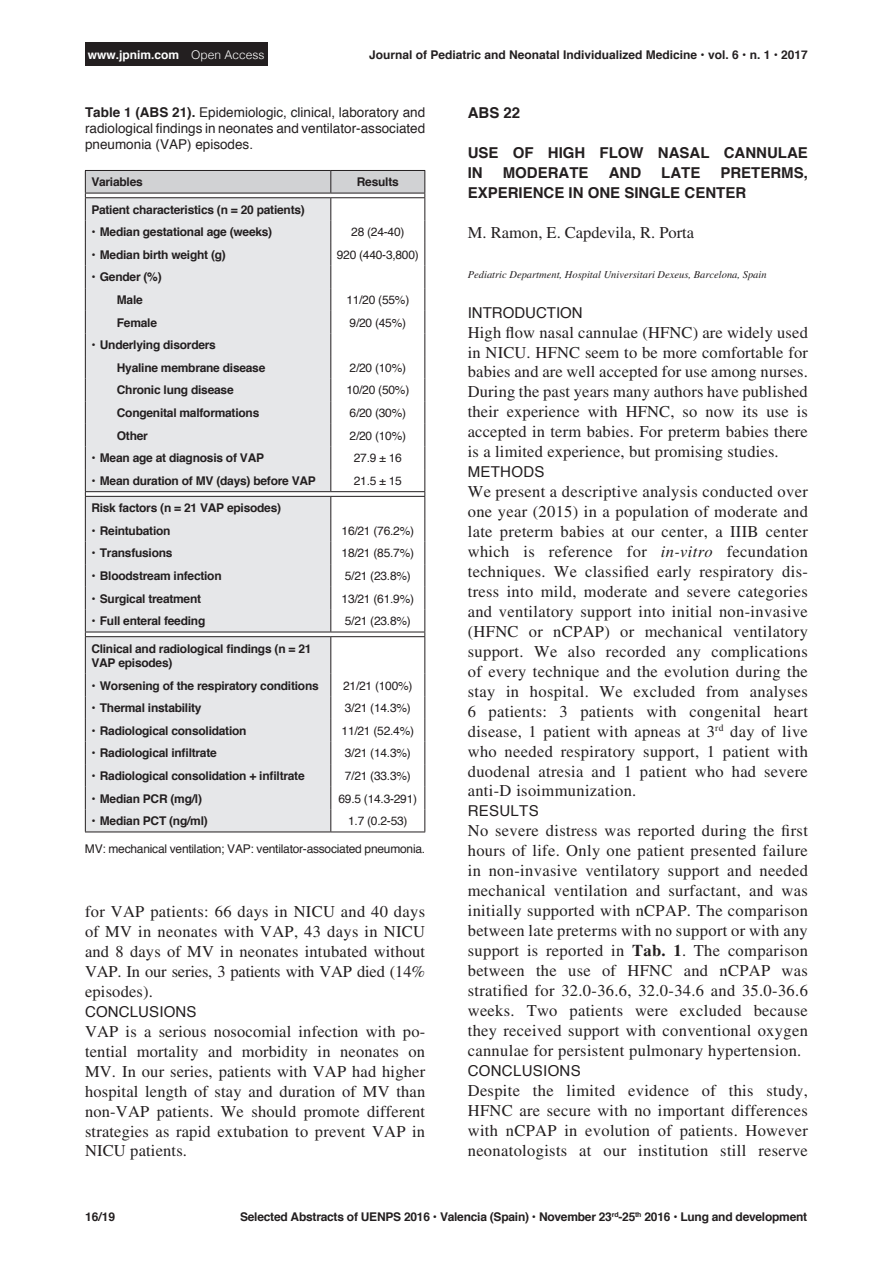
<style>
.page{position:relative;width:893px;height:1263px;background:#fff}
.page>*{position:absolute;margin:0;border:0;box-sizing:border-box;transform-origin:0 0}
.Body2_A{font:16.5px/20px "Times LT Std";letter-spacing:.015em;color:#231f20;text-align:justify}
.AUTHORS{font:16.5px "Times LT Std";color:#231f20}
.Heading2_A{font:700 15px/20px "Helvetica";color:#231f20}
.Heading5_A{font:15px "Helvetica";letter-spacing:.02em;color:#231f20}
.Heading5_A-2{font:15px "Helvetica";color:#231f20}
.t1{font:13.5px/16.2px "Helvetica";color:#231f20;text-align:justify}
.Table2{font:700 12px "Helvetica";letter-spacing:-.02em;color:#231f20}
.Table1{font:700 12px/14.4px "Helvetica";letter-spacing:-.02em;color:#231f20}
.Table1-2{font:12px "Helvetica";letter-spacing:-.02em;color:#231f20}
.Table1-3{font:700 12px "Helvetica";color:#231f20}
.t2{font:700 12px "Helvetica";color:#fff}
.Body4_A{font:italic 10.5px "Times LT Std";color:#231f20}
.s1{font-weight:300}
.s2{font-weight:700}
.s3{font-weight:400}
.s4{font-style:italic}
</style>
<div class="page">
<div style="left:85px;top:43px;width:182px;height:23px;background:#231f20"></div>
<div style="left:86px;top:637px;width:244px;height:194px;background:#e6e7e9"></div>
<svg style="left:85px;top:170px;width:340px;height:466px"></svg>
<hr style="left:85px;top:636px;width:246px;height:1px;background:#231f20">
<hr style="left:85px;top:637px;width:1px;height:37px;background:#231f20">
<hr style="left:331px;top:636px;width:94px;height:1px;background:#231f20">
<hr style="left:330px;top:637px;width:1px;height:37px;background:#231f20">
<hr style="left:424px;top:637px;width:1px;height:37px;background:#231f20">
<svg style="left:85px;top:674px;width:1px;height:157px"></svg>
<svg style="left:330px;top:674px;width:1px;height:157px"></svg>
<svg style="left:424px;top:674px;width:1px;height:157px"></svg>
<hr style="left:85px;top:831px;width:246px;height:1px;background:#231f20">
<hr style="left:331px;top:831px;width:94px;height:1px;background:#231f20">
<p class="t2" style="left:88px;top:45px;width:178px">www.jpnim.com <span class="s1">Open Access</span></p>
<p class="Table1-3" style="left:369px;top:45px;width:440px">Journal of Pediatric and Neonatal Individualized Medicine • vol. 6 • n. 1 • 2017</p>
<p class="t1" style="left:85px;top:105px;width:342px"><span class="s2">Table 1 (ABS 21).</span> Epidemiologic, clinical, laboratory and radiological findings in neonates and ventilator-associated pneumonia (VAP) episodes.</p>
<p class="Table1" style="left:91px;top:175px;width:53px">Variables</p>
<p class="Table1" style="left:357px;top:175px;width:43px">Results</p>
<p class="Table1" style="left:91px;top:202px;width:215px">Patient characteristics (n = 20 patients)</p>
<p class="Table2" style="left:91px;top:222px;width:182px"><span class="s3">•</span> Median gestational age (weeks)</p>
<p class="Table1-2" style="left:351px;top:223px;width:55px">28 (24-40)</p>
<p class="Table2" style="left:91px;top:245px;width:136px"><span class="s3">•</span> Median birth weight (g)</p>
<p class="Table1-2" style="left:337px;top:245px;width:83px">920 (440-3,800)</p>
<p class="Table2" style="left:91px;top:267px;width:72px"><span class="s3">•</span> Gender (%)</p>
<p class="Table1" style="left:117px;top:293px;width:27px">Male</p>
<p class="Table1-2" style="left:346px;top:291px;width:64px">11/20 (55%)</p>
<p class="Table1" style="left:117px;top:315px;width:42px">Female</p>
<p class="Table1-2" style="left:350px;top:313px;width:58px">9/20 (45%)</p>
<p class="Table2" style="left:91px;top:335px;width:126px"><span class="s3">•</span> Underlying disorders</p>
<p class="Table1" style="left:117px;top:361px;width:150px">Hyaline membrane disease</p>
<p class="Table1-2" style="left:350px;top:358px;width:58px">2/20 (10%)</p>
<p class="Table1" style="left:117px;top:383px;width:118px">Chronic lung disease</p>
<p class="Table1-2" style="left:346px;top:381px;width:64px">10/20 (50%)</p>
<p class="Table1" style="left:117px;top:406px;width:144px">Congenital malformations</p>
<p class="Table1-2" style="left:350px;top:404px;width:58px">6/20 (30%)</p>
<p class="Table1" style="left:117px;top:428px;width:33px">Other</p>
<p class="Table1-2" style="left:350px;top:426px;width:58px">2/20 (10%)</p>
<p class="Table2" style="left:91px;top:448px;width:174px"><span class="s3">•</span> Mean age at diagnosis of VAP</p>
<p class="Table1-2" style="left:354px;top:449px;width:50px">27.9 ± 16</p>
<p class="Table2" style="left:91px;top:471px;width:226px"><span class="s3">•</span> Mean duration of MV (days) before VAP</p>
<p class="Table1-2" style="left:354px;top:471px;width:50px">21.5 ± 15</p>
<p class="Table1" style="left:91px;top:501px;width:191px">Risk factors (n = 21 VAP episodes)</p>
<p class="Table2" style="left:91px;top:521px;width:81px"><span class="s3">•</span> Reintubation</p>
<p class="Table1-2" style="left:342px;top:521px;width:74px">16/21 (76.2%)</p>
<p class="Table2" style="left:91px;top:543px;width:83px"><span class="s3">•</span> Transfusions</p>
<p class="Table1-2" style="left:342px;top:544px;width:74px">18/21 (85.7%)</p>
<p class="Table2" style="left:91px;top:566px;width:132px"><span class="s3">•</span> Bloodstream infection</p>
<p class="Table1-2" style="left:345px;top:566px;width:68px">5/21 (23.8%)</p>
<p class="Table2" style="left:91px;top:589px;width:111px"><span class="s3">•</span> Surgical treatment</p>
<p class="Table1-2" style="left:342px;top:589px;width:74px">13/21 (61.9%)</p>
<p class="Table2" style="left:91px;top:611px;width:115px"><span class="s3">•</span> Full enteral feeding</p>
<p class="Table1-2" style="left:345px;top:612px;width:68px">5/21 (23.8%)</p>
<p class="Table1" style="left:91px;top:641px;width:222px">Clinical and radiological findings (n = 21<br>VAP episodes)</p>
<p class="Table2" style="left:91px;top:676px;width:229px"><span class="s3">•</span> Worsening of the respiratory conditions</p>
<p class="Table1-2" style="left:343px;top:676px;width:71px">21/21 (100%)</p>
<p class="Table2" style="left:91px;top:698px;width:112px"><span class="s3">•</span> Thermal instability</p>
<p class="Table1-2" style="left:345px;top:699px;width:68px">3/21 (14.3%)</p>
<p class="Table2" style="left:91px;top:721px;width:157px"><span class="s3">•</span> Radiological consolidation</p>
<p class="Table1-2" style="left:342px;top:721px;width:74px">11/21 (52.4%)</p>
<p class="Table2" style="left:91px;top:743px;width:127px"><span class="s3">•</span> Radiological infiltrate</p>
<p class="Table1-2" style="left:345px;top:744px;width:68px">3/21 (14.3%)</p>
<p class="Table2" style="left:91px;top:766px;width:215px"><span class="s3">•</span> Radiological consolidation + infiltrate</p>
<p class="Table1-2" style="left:345px;top:766px;width:68px">7/21 (33.3%)</p>
<p class="Table2" style="left:91px;top:789px;width:112px"><span class="s3">•</span> Median PCR (mg/l)</p>
<p class="Table1-2" style="left:338px;top:789px;width:80px">69.5 (14.3-291)</p>
<p class="Table2" style="left:91px;top:811px;width:118px"><span class="s3">•</span> Median PCT (ng/ml)</p>
<p class="Table1-2" style="left:348px;top:812px;width:61px">1.7 (0.2-53)</p>
<p class="Table1-2" style="left:85px;top:839px;width:342px">MV: mechanical ventilation; VAP: ventilator-associated pneumonia.</p>
<p class="Body2_A" style="left:85px;top:901px;width:342px">for VAP patients: 66 days in NICU and 40 days of MV in neonates with VAP, 43 days in NICU and 8 days of MV in neonates intubated without VAP. In our series, 3 patients with VAP died (14% episodes).</p>
<p class="Heading5_A" style="left:85px;top:1000px;width:113px">CONCLUSIONS</p>
<p class="Body2_A" style="left:85px;top:1021px;width:342px">VAP is a serious nosocomial infection with po&shy;tential mortality and morbidity in neonates on MV. In our series, patients with VAP had higher hospital length of stay and duration of MV than non-VAP patients. We should promote different strategies as rapid extubation to prevent VAP in NICU patients.</p>
<p class="Heading2_A" style="left:468px;top:103px;width:54px">ABS 22</p>
<p class="Heading2_A" style="left:468px;top:143px;width:342px">USE OF HIGH FLOW NASAL CANNULAE<br>IN</p>
<p class="Heading2_A" style="left:468px;top:163px;width:342px;text-indent:253px">PRETERMS,<br>EXPERIENCE IN ONE SINGLE CENTER</p>
<p class="AUTHORS" style="left:468px;top:223px;width:228px">M. Ramon, E. Capdevila, R. Porta</p>
<p class="Body4_A" style="left:468px;top:268px;width:300px">Pediatric Department, Hospital Universitari Dexeus, Barcelona, Spain</p>
<p class="Heading5_A-2" style="left:468px;top:301px;width:116px">INTRODUCTION</p>
<p class="Body2_A" style="left:468px;top:322px;width:342px">High flow nasal cannulae (HFNC) are widely used in NICU. HFNC seem to be more comfortable for babies and are well accepted for use among nurses.<br>During the past years many authors have published their experience with HFNC, so now its use is accepted in term babies. For preterm babies there is a limited experience, but promising studies.</p>
<p class="Heading5_A" style="left:468px;top:460px;width:78px">METHODS</p>
<p class="Body2_A" style="left:468px;top:482px;width:342px">We present a descriptive analysis conducted over one year (2015) in a population of moderate and late preterm babies at our center, a IIIB center which is reference for <span class="s4">in-vitro</span> fecundation techniques. We classified early respiratory dis&shy;tress into mild, moderate and severe categories and ventilatory support into initial non-invasive (HFNC or nCPAP) or mechanical ventilatory support. We also recorded any complications of every technique and the evolution during the stay in hospital. We excluded from analyses 6 patients: 3 patients with congenital heart disease, 1 patient with apneas at 3<sup>rd</sup> day of live who needed respiratory support, 1 patient with duodenal atresia and 1 patient who had severe anti-D isoimmunization.</p>
<p class="Heading5_A" style="left:468px;top:800px;width:72px">RESULTS</p>
<p class="Body2_A" style="left:468px;top:821px;width:342px">No severe distress was reported during the first hours of life. Only one patient presented failure in non-invasive ventilatory support and needed mechanical ventilation and surfactant, and was initially supported with nCPAP. The comparison between late preterms with no support or with any support is reported in <span class="s2">Tab. 1</span>. The comparison between the use of HFNC and nCPAP was stratified for 32.0-36.6, 32.0-34.6 and 35.0-36.6 weeks. Two patients were excluded because they received support with conventional oxygen cannulae for persistent pulmonary hypertension.</p>
<p class="Heading5_A" style="left:468px;top:1059px;width:115px">CONCLUSIONS</p>
<p class="Body2_A" style="left:468px;top:1080px;width:342px">Despite the limited evidence of this study, HFNC are secure with no important differences with nCPAP in evolution of patients. However neonatologists at our institution still reserve</p>
<p class="Heading2_A" style="left:503px;top:163px;width:87px">MODERATE</p>
<p class="Heading2_A" style="left:609px;top:163px;width:34px">AND</p>
<p class="Heading2_A" style="left:661px;top:163px;width:41px">LATE</p>
<p class="Table1" style="left:85px;top:1210px;width:32px">16/19</p>
<p class="Table1" style="left:240px;top:1210px;width:569px">Selected Abstracts of UENPS 2016 • Valencia (Spain) • November 23<sup>rd</sup>-25<sup>th</sup> 2016 • Lung and development</p>
</div>
